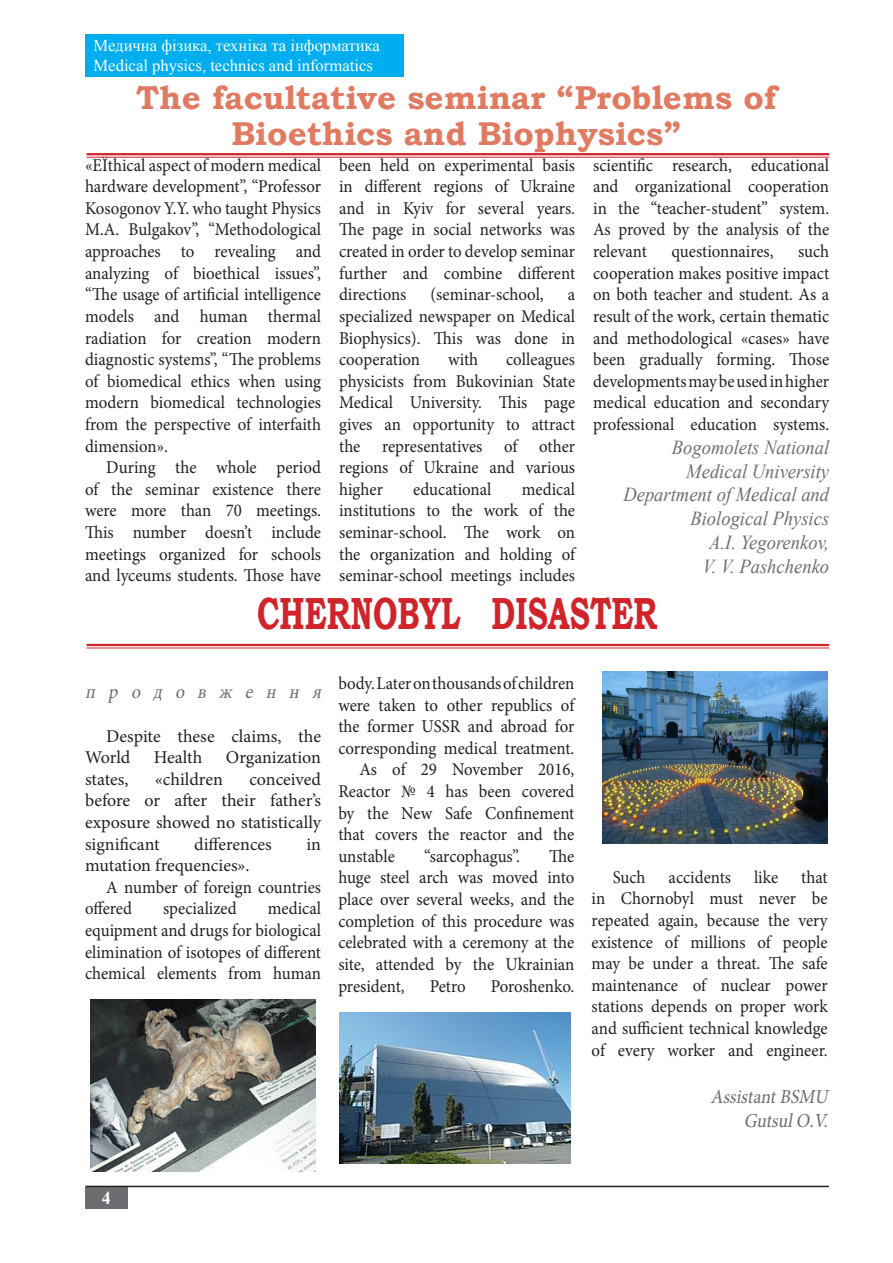
<style>
.page{position:relative;width:893px;height:1263px;background:#fff}
.page>*{position:absolute;margin:0;border:0;box-sizing:border-box;transform-origin:0 0}
.t1{font:700 45px "Bookman Old Style";color:#d1232a;scale:.68 1}
.t2{font:700 33px/36px "Bookman Old Style";color:#e07a60;text-align:center}
.t3{font:italic 19.8px/23.9px "Times New Roman";color:#6c6d70;text-align:right;scale:.94 1}
.t4{font:italic 19.8px "Minion Pro";color:#6c6d70;scale:.91 1}
.t5{font:18px/21.6px "Minion Pro";color:#231f20;text-align:justify;scale:.94 1}
.t6{font:18px/21.6px "Minion Pro";color:#231f20}
.t7{font:700 18px "Times New Roman";color:#fff}
.t8{font:16.5px/19.8px "Times New Roman";color:#fff}
</style>
<div class="page">
<hr style="left:87px;top:153px;width:742px;height:2px;background:#d1232a">
<hr style="left:87px;top:157px;width:742px;height:1px;background:#d1232a">
<div style="left:85px;top:1187px;width:43px;height:21px;background:#6c6d70"></div>
<div style="left:85px;top:34px;width:319px;height:43px;background:#00aeef"></div>
<hr style="left:85px;top:1186px;width:744px;height:1px;background:#231f20">
<img style="left:90px;top:1000px;width:226px;height:171px">
<img style="left:339px;top:1012px;width:231px;height:152px">
<img style="left:602px;top:672px;width:226px;height:172px">
<hr style="left:87px;top:644px;width:742px;height:2px;background:#d1232a">
<hr style="left:87px;top:648px;width:742px;height:1px;background:#d1232a">
<p class="t8" style="left:94px;top:35px;width:288px">Медична фізика, техніка та інформатика<br>Medical physics, technics and informatics</p>
<p class="t2" style="left:136px;top:79px;width:642px">The facultative seminar “Problems of<br>Bioethics and Biophysics”</p>
<p class="t5" style="left:85px;top:154px;width:253px">«ЕЇthical aspect of modern medical hardware development”, “Professor Kosogonov Y.Y. who taught Physics M.A. Bulgakov”, “Methodological approaches to revealing and analyzing of bioethical issues”, “The usage of artificial intelligence models and human thermal radiation for creation modern diagnostic systems”, “The problems of biomedical ethics when using modern biomedical technologies from the perspective of interfaith dimension».</p>
<p class="t5" style="left:85px;top:457px;width:253px;text-indent:21px">During the whole period of the seminar existence there were more than 70 meetings.<br>This number doesn’t include meetings organized for schools and lyceums students. Those have</p>
<p class="t5" style="left:339px;top:154px;width:253px">been held on experimental basis in different regions of Ukraine and in Kyiv for several years.<br>The page in social networks was created in order to develop seminar further and combine different directions</p>
<p class="t5" style="left:430px;top:284px;width:122px">(seminar-school,</p>
<p class="t5" style="left:339px;top:284px;width:253px;text-indent:229px">a specialized newspaper on Medical Biophysics). This was done in cooperation</p>
<p class="t5" style="left:339px;top:349px;width:253px;text-indent:167px">colleagues physicists from Bukovinian State Medical University. This page gives an opportunity to attract the representatives of other regions of Ukraine and various higher</p>
<p class="t5" style="left:448px;top:349px;width:34px">with</p>
<p class="t5" style="left:339px;top:478px;width:253px;text-indent:183px">medical institutions to the work of the seminar-school. The work on the organization and holding of seminar-school meetings includes</p>
<p class="t5" style="left:413px;top:478px;width:85px">educational</p>
<p class="t5" style="left:593px;top:154px;width:253px">scientific research, educational and organizational cooperation in the “teacher-student” system.<br>As proved by the analysis of the relevant</p>
<p class="t5" style="left:593px;top:241px;width:253px;text-indent:205px">such cooperation makes positive impact on both teacher and student. As a result of the work, certain thematic and methodological «cases» have been gradually forming. Those developments may be used in higher medical education and secondary professional education systems.</p>
<p class="t3" style="left:672px;top:435px;width:169px">Bogomolets National<br>Medical University</p>
<p class="t3" style="left:623px;top:482px;width:221px">Department of Medical and<br>Biological Physics</p>
<p class="t3" style="left:709px;top:530px;width:129px">A.I. Yegorenkov,</p>
<p class="t3" style="left:703px;top:554px;width:136px">V. V. Pashchenko</p>
<p class="t5" style="left:671px;top:241px;width:110px">questionnaires,</p>
<p class="t1" style="left:257px;top:581px;width:590px">CHERNOBYL DISASTER</p>
<p class="t4" style="left:85px;top:679px;width:266px">продовження</p>
<p class="t6" style="left:85px;top:725px;width:238px;text-indent:21px">Despite these claims, the<br>World</p>
<p class="t6" style="left:154px;top:747px;width:50px">Health</p>
<p class="t6" style="left:226px;top:747px;width:97px">Organization</p>
<p class="t6" style="left:85px;top:768px;width:238px;text-align:justify;text-indent:164px">conceived before or after their father’s exposure showed no statistically significant</p>
<p class="t6" style="left:85px;top:768px;width:45px">states,</p>
<p class="t6" style="left:155px;top:768px;width:70px">«children</p>
<p class="t6" style="left:194px;top:833px;width:79px">differences</p>
<p class="t6" style="left:306px;top:833px;width:16px">in</p>
<p class="t6" style="left:85px;top:855px;width:166px">mutation frequencies».</p>
<p class="t5" style="left:85px;top:876px;width:253px;text-indent:21px">A number of foreign countries offered</p>
<p class="t5" style="left:85px;top:898px;width:253px;text-indent:183px">medical equipment and drugs for biological elimination of isotopes of different chemical elements from human</p>
<p class="t5" style="left:163px;top:898px;width:80px">specialized</p>
<p class="t5" style="left:338px;top:673px;width:253px">body. Later on thousands of children were taken to other republics of the former USSR and abroad for corresponding medical treatment.</p>
<p class="t5" style="left:338px;top:759px;width:253px;text-indent:21px">As of 29 November 2016, Reactor № 4 has been covered by the New Safe Confinement that covers the reactor and the unstable</p>
<p class="t5" style="left:424px;top:845px;width:104px">“sarcophagus”.</p>
<p class="t5" style="left:338px;top:845px;width:253px;text-indent:211px">The huge steel arch was moved into place over several weeks, and the completion of this procedure was celebrated with a ceremony at the site, attended by the Ukrainian president,</p>
<p class="t5" style="left:430px;top:975px;width:40px">Petro</p>
<p class="t5" style="left:491px;top:975px;width:90px">Poroshenko.</p>
<p class="t5" style="left:592px;top:866px;width:253px;text-indent:210px">that in Chornobyl must never be repeated again, because the very existence of millions of people may be under a threat. The safe maintenance of nuclear power stations depends on proper work and sufficient technical knowledge of every worker and engineer.</p>
<p class="t4" style="left:710px;top:1083px;width:135px">AssistantBSMU</p>
<p class="t4" style="left:744px;top:1107px;width:99px">GutsulО.V.</p>
<p class="t5" style="left:613px;top:866px;width:36px">Such</p>
<p class="t5" style="left:669px;top:866px;width:68px">accidents</p>
<p class="t5" style="left:754px;top:866px;width:27px">like</p>
<p class="t7" style="left:102px;top:1185px;width:10px">4</p>
</div>
